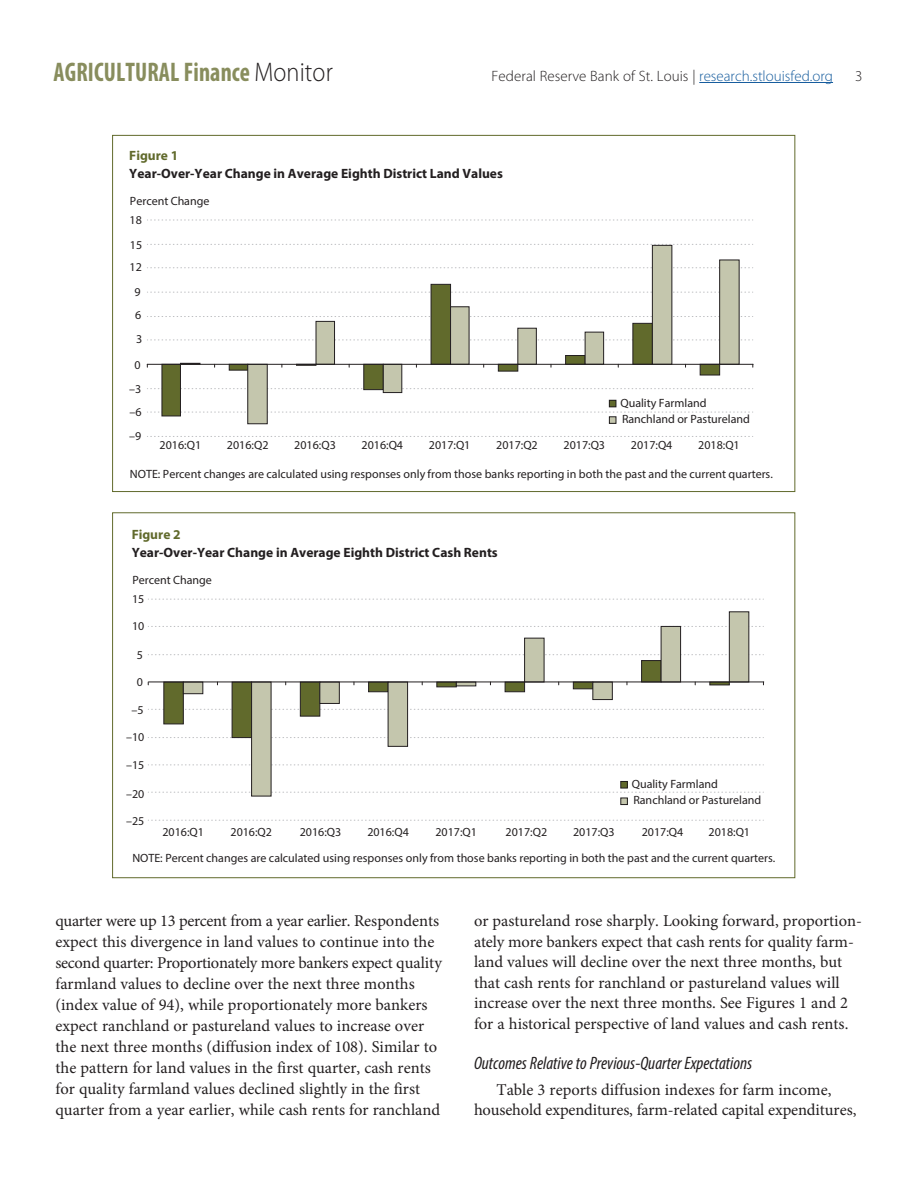
<style>
.page{position:relative;width:918px;height:1188px;background:#fff}
.page>*{position:absolute;margin:0;border:0;box-sizing:border-box;transform-origin:0 0}
.t1{font:700 condensed 27px "Myriad Pro";letter-spacing:.005em;color:#888d5d;scale:.9 1}
.Section_Head_NEW{font:italic condensed 18px "Myriad Pro";color:#231f20}
.Text_NEW{font:16.5px/21px "Minion Pro";color:#231f20}
.t2{font:300 15px "Myriad Pro";letter-spacing:.005em;color:#231f20}
.t3{font:700 13.5px/18px "Myriad Pro";color:#231f20}
.t4{font:12px/16.5px "Myriad Pro";color:#231f20}
.s1{font-weight:300;font-stretch:normal;color:#231f20}
.s2{color:#175d9e}
.s3{color:#616a2c}
</style>
<div class="page">
<hr style="left:699px;top:82px;width:134px;height:1px;background:#175d9e">
<svg style="left:147px;top:220px;width:606px;height:1px"></svg>
<svg style="left:147px;top:244px;width:606px;height:1px"></svg>
<svg style="left:147px;top:267px;width:606px;height:1px"></svg>
<svg style="left:147px;top:292px;width:606px;height:1px"></svg>
<svg style="left:147px;top:316px;width:606px;height:1px"></svg>
<svg style="left:147px;top:340px;width:606px;height:1px"></svg>
<svg style="left:147px;top:388px;width:606px;height:1px"></svg>
<svg style="left:147px;top:412px;width:606px;height:1px"></svg>
<svg style="left:147px;top:436px;width:606px;height:1px"></svg>
<svg style="left:162px;top:291px;width:18px;height:125px"></svg>
<svg style="left:180px;top:245px;width:560px;height:179px"></svg>
<hr style="left:147px;top:364px;width:606px;height:1px;background:#231f20">
<div style="left:609px;top:400px;width:7px;height:7px;background:#616a2c"></div>
<div style="left:609px;top:400px;width:7px;height:7px;border:1px solid #211e1e"></div>
<div style="left:609px;top:417px;width:7px;height:6px;background:#c4c6ad"></div>
<div style="left:609px;top:417px;width:7px;height:7px;border:1px solid #211e1e"></div>
<svg style="left:148px;top:599px;width:616px;height:1px"></svg>
<svg style="left:148px;top:626px;width:616px;height:1px"></svg>
<svg style="left:148px;top:654px;width:616px;height:1px"></svg>
<svg style="left:148px;top:765px;width:616px;height:1px"></svg>
<svg style="left:148px;top:792px;width:616px;height:1px"></svg>
<svg style="left:148px;top:820px;width:616px;height:1px"></svg>
<svg style="left:183px;top:611px;width:566px;height:185px"></svg>
<svg style="left:148px;top:661px;width:616px;height:77px"></svg>
<div style="left:621px;top:781px;width:6px;height:7px;background:#616a2c"></div>
<div style="left:621px;top:781px;width:7px;height:7px;border:1px solid #211e1e"></div>
<div style="left:621px;top:798px;width:6px;height:7px;background:#c4c6ad"></div>
<div style="left:621px;top:798px;width:7px;height:7px;border:1px solid #211e1e"></div>
<p class="t1" style="left:54px;top:55px;width:312px">AGRICULTURAL Finance <span class="s1">Monitor</span></p>
<p class="t2" style="left:492px;top:68px;width:343px">Federal Reserve Bank of St. Louis | <span class="s2">research.stlouisfed.org</span></p>
<p class="t2" style="left:855px;top:68px;width:9px">3</p>
<p class="t3" style="left:129px;top:146px;width:375px"><span class="s3">Figure 1<br></span>Year-Over-Year Change in Average Eighth District Land Values</p>
<p class="t4" style="left:130px;top:193px;width:81px">Percent Change</p>
<p class="t4" style="left:130px;top:207px;width:14px;line-height:25px">18<br>15</p>
<p class="t4" style="left:130px;top:259px;width:14px">12</p>
<p class="t4" style="left:135px;top:283px;width:8px">9</p>
<p class="t4" style="left:135px;top:307px;width:8px">6</p>
<p class="t4" style="left:136px;top:331px;width:8px">3</p>
<p class="t4" style="left:135px;top:356px;width:8px">0</p>
<p class="t4" style="left:129px;top:380px;width:14px">–3</p>
<p class="t4" style="left:130px;top:404px;width:14px">–6</p>
<p class="t4" style="left:129px;top:428px;width:14px">–9</p>
<p class="t4" style="left:620px;top:394px;width:131px">Quality Farmland<br>Ranchland or Pastureland</p>
<p class="t4" style="left:160px;top:437px;width:43px">2016:Q1</p>
<p class="t4" style="left:227px;top:437px;width:43px">2016:Q2</p>
<p class="t4" style="left:294px;top:437px;width:43px">2016:Q3</p>
<p class="t4" style="left:362px;top:437px;width:43px">2016:Q4</p>
<p class="t4" style="left:429px;top:437px;width:43px">2017:Q1</p>
<p class="t4" style="left:496px;top:437px;width:43px">2017:Q2</p>
<p class="t4" style="left:564px;top:437px;width:43px">2017:Q3</p>
<p class="t4" style="left:631px;top:437px;width:43px">2017:Q4</p>
<p class="t4" style="left:698px;top:437px;width:43px">2018:Q1</p>
<p class="t4" style="left:130px;top:465px;width:644px">NOTE: Percent changes are calculated using responses only from those banks reporting in both the past and the current quarters.</p>
<p class="t3" style="left:132px;top:525px;width:368px"><span class="s3">Figure 2<br></span>Year-Over-Year Change in Average Eighth District Cash Rents</p>
<p class="t4" style="left:132px;top:571px;width:81px">Percent Change</p>
<p class="t4" style="left:132px;top:591px;width:14px">15</p>
<p class="t4" style="left:132px;top:618px;width:14px">10</p>
<p class="t4" style="left:137px;top:647px;width:8px">5</p>
<p class="t4" style="left:137px;top:673px;width:8px">0</p>
<p class="t4" style="left:132px;top:702px;width:14px">–5</p>
<p class="t4" style="left:126px;top:729px;width:20px">–10</p>
<p class="t4" style="left:126px;top:757px;width:20px">–15</p>
<p class="t4" style="left:126px;top:785px;width:20px">–20</p>
<p class="t4" style="left:126px;top:813px;width:20px">–25</p>
<p class="t4" style="left:632px;top:775px;width:131px">Quality Farmland<br>Ranchland or Pastureland</p>
<p class="t4" style="left:162px;top:824px;width:43px">2016:Q1</p>
<p class="t4" style="left:231px;top:824px;width:43px">2016:Q2</p>
<p class="t4" style="left:300px;top:824px;width:43px">2016:Q3</p>
<p class="t4" style="left:367px;top:824px;width:43px">2016:Q4</p>
<p class="t4" style="left:435px;top:824px;width:43px">2017:Q1</p>
<p class="t4" style="left:506px;top:824px;width:43px">2017:Q2</p>
<p class="t4" style="left:573px;top:824px;width:43px">2017:Q3</p>
<p class="t4" style="left:642px;top:824px;width:43px">2017:Q4</p>
<p class="t4" style="left:709px;top:824px;width:43px">2018:Q1</p>
<p class="t4" style="left:132px;top:850px;width:644px">NOTE: Percent changes are calculated using responses only from those banks reporting in both the past and the current quarters.</p>
<p class="Text_NEW" style="left:56px;top:910px;width:388px">quarter were up 13 percent from a year earlier. Respondents expect this divergence in land values to continue into the second quarter: Proportionately more bankers expect quality farmland values to decline over the next three months (index value of 94), while proportionately more bankers expect ranchland or pastureland values to increase over the next three months (diffusion index of 108). Similar to the pattern for land values in the first quarter, cash rents for quality farmland values declined slightly in the first quarter from a year earlier, while cash rents for ranchland</p>
<p class="Text_NEW" style="left:474px;top:911px;width:390px;line-height:20.5px">or pastureland rose sharply. Looking forward, proportion&shy;ately more bankers expect that cash rents for quality farm&shy;land values will decline over the next three months, but that cash rents for ranchland or pastureland values will increase over the next three months. See Figures 1 and 2 for a historical perspective of land values and cash rents.</p>
<p class="Section_Head_NEW" style="left:474px;top:1053px;width:280px">Outcomes Relative to Previous-Quarter Expectations</p>
<p class="Text_NEW" style="left:474px;top:1079px;width:384px;line-height:20.5px;text-align:center">Table 3 reports diffusion indexes for farm income, household expenditures, farm-related capital expenditures,</p>
</div>
